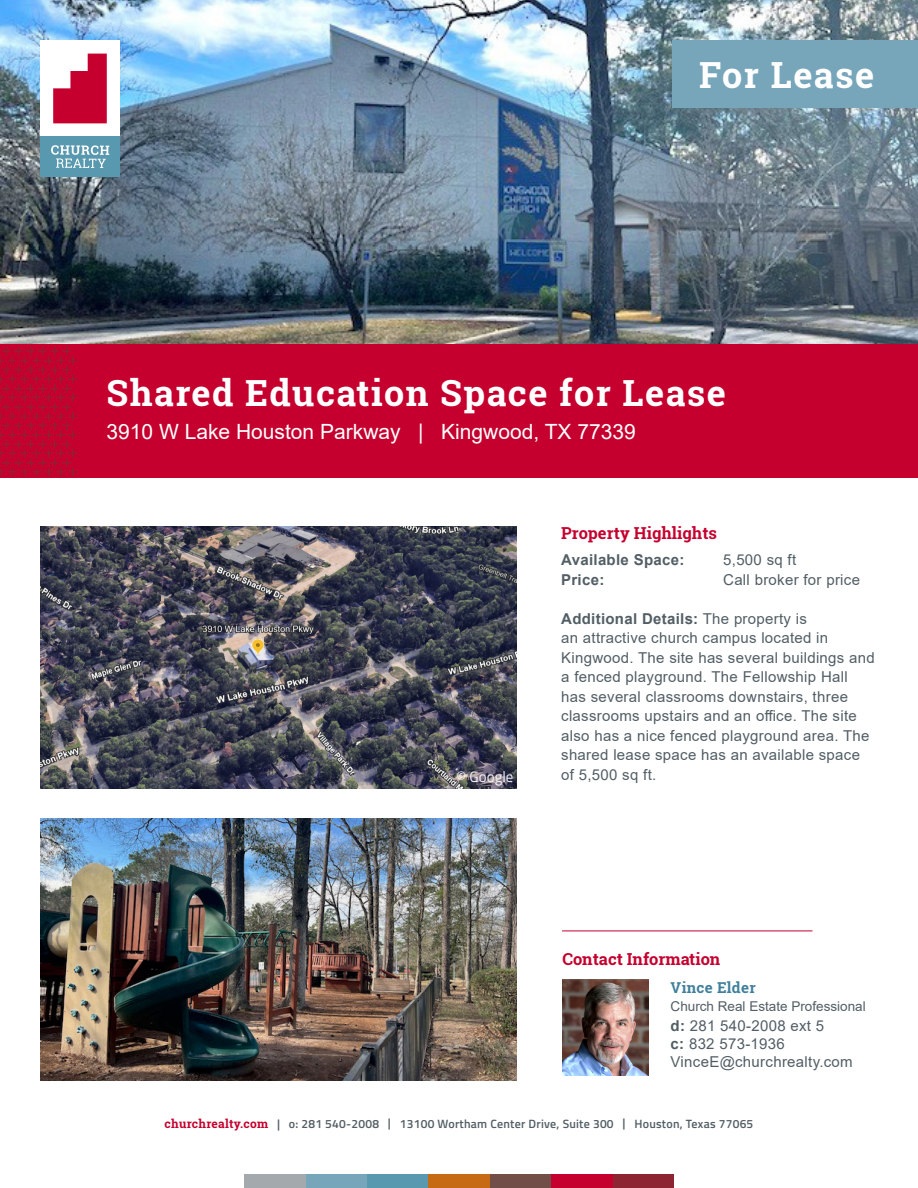
<style>
.page{position:relative;width:918px;height:1188px;background:#fff}
.page>*{position:absolute;margin:0;border:0;box-sizing:border-box;transform-origin:0 0}
._1_Headline{font:700 36px "Roboto Slab";letter-spacing:.04em;color:#fff}
._1_Sub_Head{font:21px "Arial";color:#fff}
._2_Sub_Head{font:700 16.5px "Roboto Slab";color:#c5002e}
._3_Specifications{font:15px/19.5px "Arial";letter-spacing:.02em;color:#525e65}
._3_Specifications-2{font:700 15px "Arial";letter-spacing:.02em;color:#525e65}
.t1{font:700 15px "Roboto Slab";letter-spacing:.02em;color:#40809b}
._2_Body_Copy{font:15px "Titillium Web";color:#f2f4f5}
.t2{font:13.5px "Arial";color:#525e65}
.t3{font:600 12px "Titillium Web";letter-spacing:.02em;color:#525e65}
.s1{font-weight:700}
.s2{font-family:"Roboto Slab";font-weight:700;color:#c5002e}
</style>
<div class="page">
<div style="left:367px;top:1174px;width:61px;height:14px;background:#5999af"></div>
<div style="left:305px;top:1174px;width:62px;height:14px;background:#77a6bb"></div>
<div style="left:613px;top:1174px;width:61px;height:14px;background:#8d2431"></div>
<div style="left:551px;top:1174px;width:62px;height:14px;background:#c5002e"></div>
<div style="left:489px;top:1174px;width:62px;height:14px;background:#714e47"></div>
<div style="left:244px;top:1174px;width:61px;height:14px;background:#a3a9ad"></div>
<div style="left:428px;top:1174px;width:62px;height:14px;background:#c76a14"></div>
<img style="left:40px;top:819px;width:476px;height:261px">
<img style="left:0;top:0;width:918px;height:345px">
<img style="left:40px;top:526px;width:476px;height:262px">
<img style="left:562px;top:979px;width:87px;height:97px">
<div style="left:0;top:345px;width:918px;height:133px;background:#c5002e"></div>
<svg style="left:0;top:347px;width:77px;height:129px"></svg>
<div style="left:673px;top:40px;width:245px;height:68px;background:#77a6bb"></div>
<div style="left:40px;top:41px;width:80px;height:95px;background:#fff"></div>
<svg style="left:53px;top:54px;width:54px;height:69px"></svg>
<div style="left:40px;top:136px;width:80px;height:41px;background:#5999af"></div>
<svg style="left:51px;top:145px;width:58px;height:23px"></svg>
<hr style="left:562px;top:931px;width:250px;height:1px;background:#c5002e">
<p class="_1_Headline" style="left:699px;top:50px;width:177px">For Lease</p>
<p class="_1_Headline" style="left:107px;top:369px;width:621px">Shared Education Space for Lease</p>
<p class="_1_Sub_Head" style="left:107px;top:417px;width:531px">3910 W Lake Houston Parkway | Kingwood, TX 77339</p>
<p class="_2_Body_Copy" style="left:457px;top:766px;width:58px">© Google</p>
<p class="_2_Sub_Head" style="left:561px;top:522px;width:157px">Property Highlights</p>
<p class="_3_Specifications-2" style="left:561px;top:549px;width:125px">Available Space:</p>
<p class="_3_Specifications" style="left:723px;top:550px;width:75px">5,500 sq ft</p>
<p class="_3_Specifications-2" style="left:561px;top:569px;width:45px">Price:</p>
<p class="_3_Specifications" style="left:723px;top:570px;width:138px">Call broker for price</p>
<p class="_3_Specifications" style="left:561px;top:609px;width:315px"><span class="s1">Additional Details:</span> The property is<br>an attractive church campus located in Kingwood. The site has several buildings and a fenced playground. The Fellowship Hall has several classrooms downstairs, three classrooms upstairs and an office. The site also has a nice fenced playground area. The shared lease space has an available space of 5,500 sq ft.</p>
<p class="_2_Sub_Head" style="left:562px;top:947px;width:160px">Contact Information</p>
<p class="t1" style="left:671px;top:977px;width:87px">Vince Elder</p>
<p class="t2" style="left:671px;top:997px;width:197px">Church Real Estate Professional</p>
<p class="_3_Specifications" style="left:671px;top:1017px;width:155px;line-height:18px"><span class="s1">d:</span> 281 540-2008 ext 5 <span class="s1">c:</span> 832 573-1936</p>
<p class="_3_Specifications" style="left:671px;top:1052px;width:184px">VinceE@churchrealty.com</p>
<p class="t3" style="left:165px;top:1114px;width:590px"><span class="s2">churchrealty.com</span> | o: 281 540-2008 | 13100 Wortham Center Drive, Suite 300 | Houston, Texas 77065</p>
</div>
